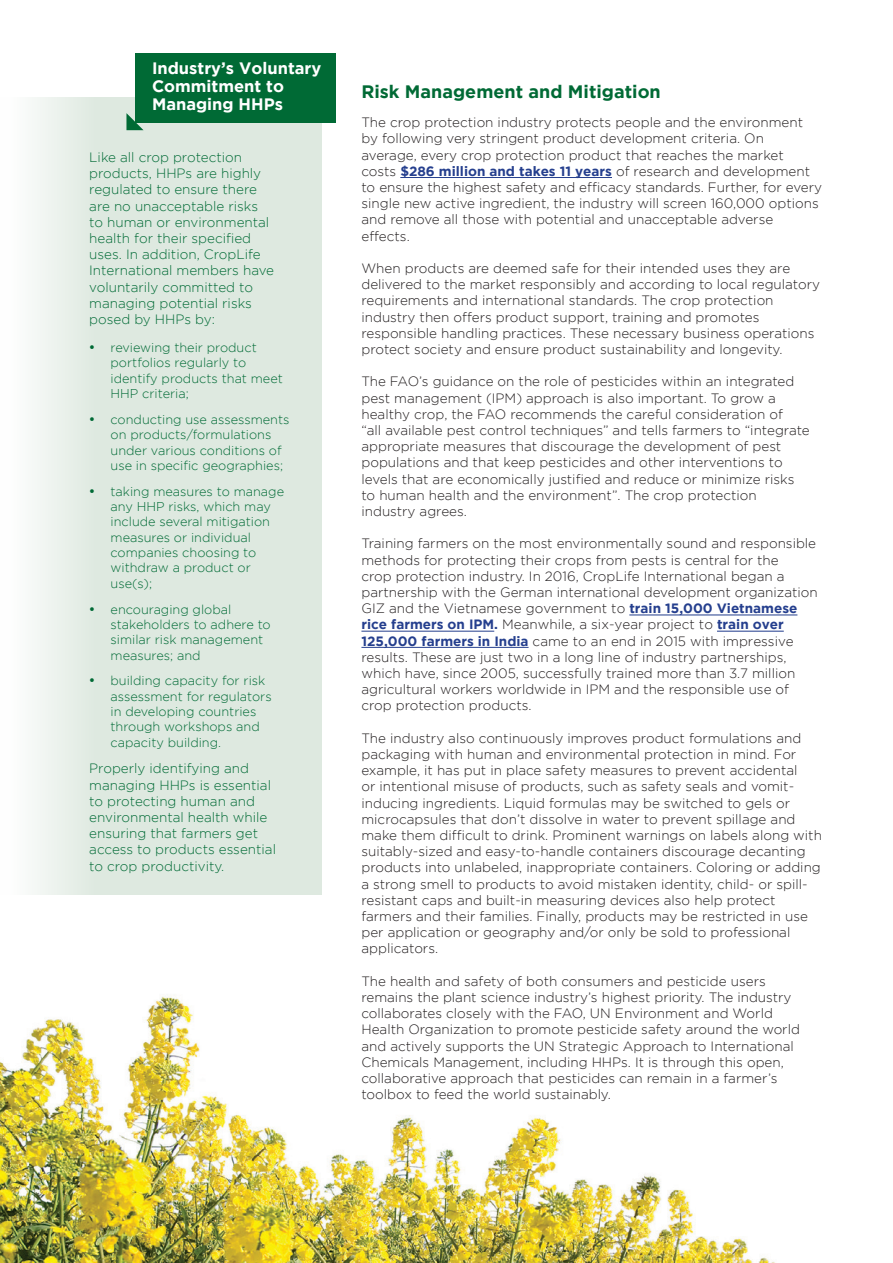
<style>
.page{position:relative;width:893px;height:1263px;background:#fff}
.page>*{position:absolute;margin:0;border:0;box-sizing:border-box;transform-origin:0 0}
.t1{font:700 18px "Gotham";color:#006a35}
.t2{font:700 16.5px/18px "Gotham";color:#fff}
.t3{font:300 13.5px/16.2px "Gotham";color:#231f20}
.t4{font:300 13.5px/16.2px "Gotham";color:#006a35}
.t5{font:300 12.75px/15.3px "Gotham";color:#006a35}
.s1{font-weight:700;color:#253f8e}
</style>
<div class="page">
<img style="left:0;top:995px;width:775px;height:268px">
<hr style="left:361px;top:647px;width:168px;height:1px;background:#253f8e">
<hr style="left:717px;top:631px;width:67px;height:1px;background:#253f8e">
<hr style="left:361px;top:631px;width:133px;height:1px;background:#253f8e">
<hr style="left:629px;top:615px;width:168px;height:1px;background:#253f8e">
<hr style="left:400px;top:177px;width:212px;height:1px;background:#253f8e">
<svg style="left:35px;top:98px;width:286px;height:797px;background:#e0eae2"></svg>
<div style="left:135px;top:53px;width:201px;height:70px;background:#006a35"></div>
<svg style="left:126px;top:113px;width:18px;height:17px"></svg>
<p class="t2" style="left:152px;top:59px;width:171px">Industry’s Voluntary<br>Commitment to<br>Managing HHPs</p>
<p class="t4" style="left:89px;top:149px;width:186px">Like all crop protection products, HHPs are highly regulated to ensure there are no unacceptable risks to human or environmental health for their specified uses. In addition, CropLife<br>International members have voluntarily committed to managing potential risks posed by HHPs by:</p>
<p class="t5" style="left:111px;top:340px;width:174px;text-indent:-21px">• reviewing their product portfolios regularly to identify products that meet<br>HHP criteria;</p>
<p class="t5" style="left:111px;top:412px;width:181px;text-indent:-21px">• conducting use assessments on products/formulations under various conditions of use in specific geographies;</p>
<p class="t5" style="left:111px;top:483px;width:175px;text-indent:-21px">• taking measures to manage any HHP risks, which may include several mitigation measures or individual companies choosing to withdraw a product or use(s);</p>
<p class="t5" style="left:111px;top:601px;width:162px;text-indent:-21px">• encouraging global stakeholders to adhere to similar risk management measures; and</p>
<p class="t5" style="left:111px;top:673px;width:163px;text-indent:-21px">• building capacity for risk assessment for regulators in developing countries through workshops and capacity building.</p>
<p class="t4" style="left:89px;top:760px;width:188px">Properly identifying and managing HHPs is essential to protecting human and environmental health while ensuring that farmers get access to products essential to crop productivity.</p>
<h1 class="t1" style="left:361px;top:81px;width:301px">Risk Management and Mitigation</h1>
<p class="t3" style="left:361px;top:114px;width:462px">The crop protection industry protects people and the environment by following very stringent product development criteria. On average, every crop protection product that reaches the market costs <span class="s1">$286 million and takes 11 years</span> of research and development to ensure the highest safety and efficacy standards. Further, for every single new active ingredient, the industry will screen 160,000 options and remove all those with potential and unacceptable adverse effects.</p>
<p class="t3" style="left:361px;top:260px;width:460px">When products are deemed safe for their intended uses they are delivered to the market responsibly and according to local regulatory requirements and international standards. The crop protection industry then offers product support, training and promotes responsible handling practices. These necessary business operations protect society and ensure product sustainability and longevity.</p>
<p class="t3" style="left:361px;top:373px;width:450px">The FAO’s guidance on the role of pesticides within an integrated pest management (IPM) approach is also important. To grow a healthy crop, the FAO recommends the careful consideration of<br>“all available pest control techniques” and tells farmers to “integrate appropriate measures that discourage the development of pest populations and that keep pesticides and other interventions to levels that are economically justified and reduce or minimize risks to human health and the environment”. The crop protection industry agrees.</p>
<p class="t3" style="left:361px;top:535px;width:458px">Training farmers on the most environmentally sound and responsible methods for protecting their crops from pests is central for the<br>crop protection industry. In 2016, CropLife International began a partnership with the German international development organization GIZ and the Vietnamese government to <span class="s1">train 15,000 Vietnamese rice farmers on IPM.</span> Meanwhile, a six-year project to <span class="s1">train over 125,000 farmers in India</span> came to an end in 2015 with impressive results. These are just two in a long line of industry partnerships, which have, since 2005, successfully trained more than 3.7 million agricultural workers worldwide in IPM and the responsible use of crop protection products.</p>
<p class="t3" style="left:361px;top:730px;width:462px">The industry also continuously improves product formulations and packaging with human and environmental protection in mind. For example, it has put in place safety measures to prevent accidental<br>or intentional misuse of products, such as safety seals and vomit&shy;inducing ingredients. Liquid formulas may be switched to gels or microcapsules that don’t dissolve in water to prevent spillage and make them difficult to drink. Prominent warnings on labels along with suitably-sized and easy-to-handle containers discourage decanting products into unlabeled, inappropriate containers. Coloring or adding a strong smell to products to avoid mistaken identity, child- or spill&shy;resistant caps and built-in measuring devices also help protect farmers and their families. Finally, products may be restricted in use per application or geography and/or only be sold to professional applicators.</p>
<p class="t3" style="left:361px;top:973px;width:440px">The health and safety of both consumers and pesticide users remains the plant science industry’s highest priority. The industry collaborates closely with the FAO, UN Environment and World Health Organization to promote pesticide safety around the world and actively supports the UN Strategic Approach to International Chemicals Management, including HHPs. It is through this open, collaborative approach that pesticides can remain in a farmer’s toolbox to feed the world sustainably.</p>
</div>
